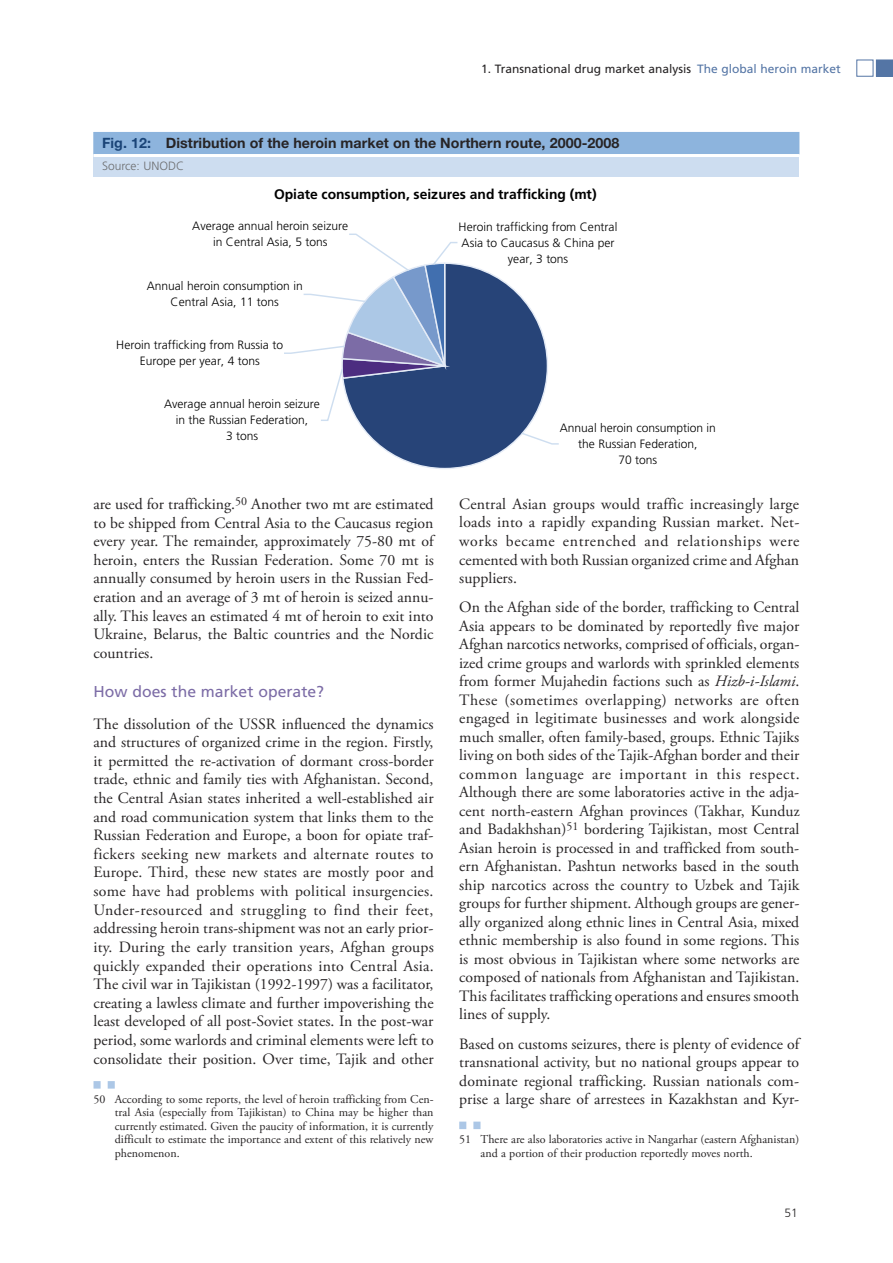
<style>
.page{position:relative;width:893px;height:1263px;background:#fff}
.page>*{position:absolute;margin:0;border:0;box-sizing:border-box;transform-origin:0 0}
.t1{font:15.75px/18.5px "Adobe Garamond Pro";color:#272425;text-align:justify}
.t2{font:15.75px "Frutiger";color:#7c6ca6}
.t3{font:700 14.25px "Helvetica Neue";letter-spacing:.005em;color:#272425}
.t4{font:700 13.8px "Frutiger";color:#000}
.t5{font:12px/13.5px "Adobe Garamond Pro";color:#272425;text-align:justify}
.t6{font:300 12px/16px "Frutiger";letter-spacing:-.005em;color:#000;text-align:center}
.t7{font:12px "Frutiger";color:#272425}
.t8{font:300 12px "Frutiger";color:#6d6e70}
.t9{font:300 12px "Frutiger";color:#272425}
.s1{color:#5475a5}
.s2{color:#1a4477}
.s3{font-style:italic}
</style>
<div class="page">
<div style="left:856px;top:60px;width:17px;height:17px;border:1px solid #5475a5"></div>
<svg style="left:876px;top:60px;width:16px;height:17px"></svg>
<svg style="left:94px;top:1081px;width:21px;height:8px"></svg>
<svg style="left:459px;top:1122px;width:21px;height:7px"></svg>
<div style="left:94px;top:132px;width:705px;height:45px;background:#cdddf0"></div>
<div style="left:94px;top:132px;width:705px;height:22px;background:#8db4dd"></div>
<hr style="left:94px;top:154px;width:705px;height:3px;background:#fff">
<svg style="left:284px;top:233px;width:275px;height:236px"></svg>
<p class="t7" style="left:481px;top:64px;width:361px">1. Transnational drug market analysis <span class="s1">The global heroin market</span></p>
<p class="t3" style="left:102px;top:137px;width:519px"><span class="s2">Fig. 12:</span> Distribution of the heroin market on the Northern route, 2000-2008</p>
<p class="t8" style="left:102px;top:161px;width:84px">Source: UNODC</p>
<p class="t4" style="left:274px;top:189px;width:324px">Opiate consumption, seizures and trafficking (mt)</p>
<p class="t6" style="left:192px;top:219px;width:157px">Average annual heroin seizure in Central Asia, 5 tons</p>
<p class="t6" style="left:458px;top:219px;width:160px">Heroin trafficking from Central<br>Asia to Caucasus &amp; China per year, 3 tons</p>
<p class="t6" style="left:147px;top:279px;width:157px">Annual heroin consumption in<br>Central Asia, 11 tons</p>
<p class="t6" style="left:116px;top:338px;width:168px">Heroin trafficking from Russia to<br>Europe per year, 4 tons</p>
<p class="t6" style="left:164px;top:397px;width:157px">Average annual heroin seizure in the Russian Federation,<br>3 tons</p>
<p class="t1" style="left:93px;top:496px;width:342px">are used for trafficking.<sup>50</sup> Another two mt are estimated to be shipped from Central Asia to the Caucasus region every year. The remainder, approximately 75-80 mt of heroin, enters the Russian Federation. Some 70 mt is annually consumed by heroin users in the Russian Fed&shy;eration and an average of 3 mt of heroin is seized annu&shy;ally. This leaves an estimated 4 mt of heroin to exit into Ukraine, Belarus, the Baltic countries and the Nordic countries.</p>
<p class="t2" style="left:93px;top:685px;width:232px">How does the market operate?</p>
<p class="t1" style="left:93px;top:716px;width:342px">The dissolution of the USSR influenced the dynamics and structures of organized crime in the region. Firstly, it permitted the re-activation of dormant cross-border trade, ethnic and family ties with Afghanistan. Second, the Central Asian states inherited a well-established air and road communication system that links them to the Russian Federation and Europe, a boon for opiate traf&shy;fickers seeking new markets and alternate routes to Europe. Third, these new states are mostly poor and some have had problems with political insurgencies.<br>Under-resourced and struggling to find their feet, addressing heroin trans-shipment was not an early prior&shy;ity. During the early transition years, Afghan groups quickly expanded their operations into Central Asia.<br>The civil war in Tajikistan (1992-1997) was a facilitator, creating a lawless climate and further impoverishing the least developed of all post-Soviet states. In the post-war period, some warlords and criminal elements were left to consolidate their position. Over time, Tajik and other</p>
<p class="t5" style="left:115px;top:1093px;width:320px;text-indent:-21px">50 According to some reports, the level of heroin trafficking from Cen&shy;tral Asia (especially from Tajikistan) to China may be higher than currently estimated. Given the paucity of information, it is currently difficult to estimate the importance and extent of this relatively new phenomenon.</p>
<p class="t6" style="left:560px;top:421px;width:157px">Annual heroin consumption in the Russian Federation,<br>70 tons</p>
<p class="t1" style="left:459px;top:496px;width:342px">Central Asian groups would traffic increasingly large loads into a rapidly expanding Russian market. Net&shy;works became entrenched and relationships were cemented with both Russian organized crime and Afghan suppliers.</p>
<p class="t1" style="left:459px;top:599px;width:342px">On the Afghan side of the border, trafficking to Central Asia appears to be dominated by reportedly five major Afghan narcotics networks, comprised of officials, organ&shy;ized crime groups and warlords with sprinkled elements from former Mujahedin factions such as <span class="s3">Hizb-i-Islami</span>.<br>These (sometimes overlapping) networks are often engaged in legitimate businesses and work alongside much smaller, often family-based, groups. Ethnic Tajiks living on both sides of the Tajik-Afghan border and their common language are important in this respect.<br>Although there are some laboratories active in the adja&shy;cent north-eastern Afghan provinces (Takhar, Kunduz and Badakhshan)<sup>51</sup> bordering Tajikistan, most Central Asian heroin is processed in and trafficked from south&shy;ern Afghanistan. Pashtun networks based in the south ship narcotics across the country to Uzbek and Tajik groups for further shipment. Although groups are gener&shy;ally organized along ethnic lines in Central Asia, mixed ethnic membership is also found in some regions. This is most obvious in Tajikistan where some networks are composed of nationals from Afghanistan and Tajikistan.<br>This facilitates trafficking operations and ensures smooth lines of supply.</p>
<p class="t1" style="left:459px;top:1036px;width:341px">Based on customs seizures, there is plenty of evidence of transnational activity, but no national groups appear to dominate regional trafficking. Russian nationals com&shy;prise a large share of arrestees in Kazakhstan and Kyr-</p>
<p class="t5" style="left:480px;top:1134px;width:320px;text-indent:-21px">51 There are also laboratories active in Nangarhar (eastern Afghanistan) and a portion of their production reportedly moves north.</p>
<p class="t9" style="left:784px;top:1208px;width:15px">51</p>
</div>
